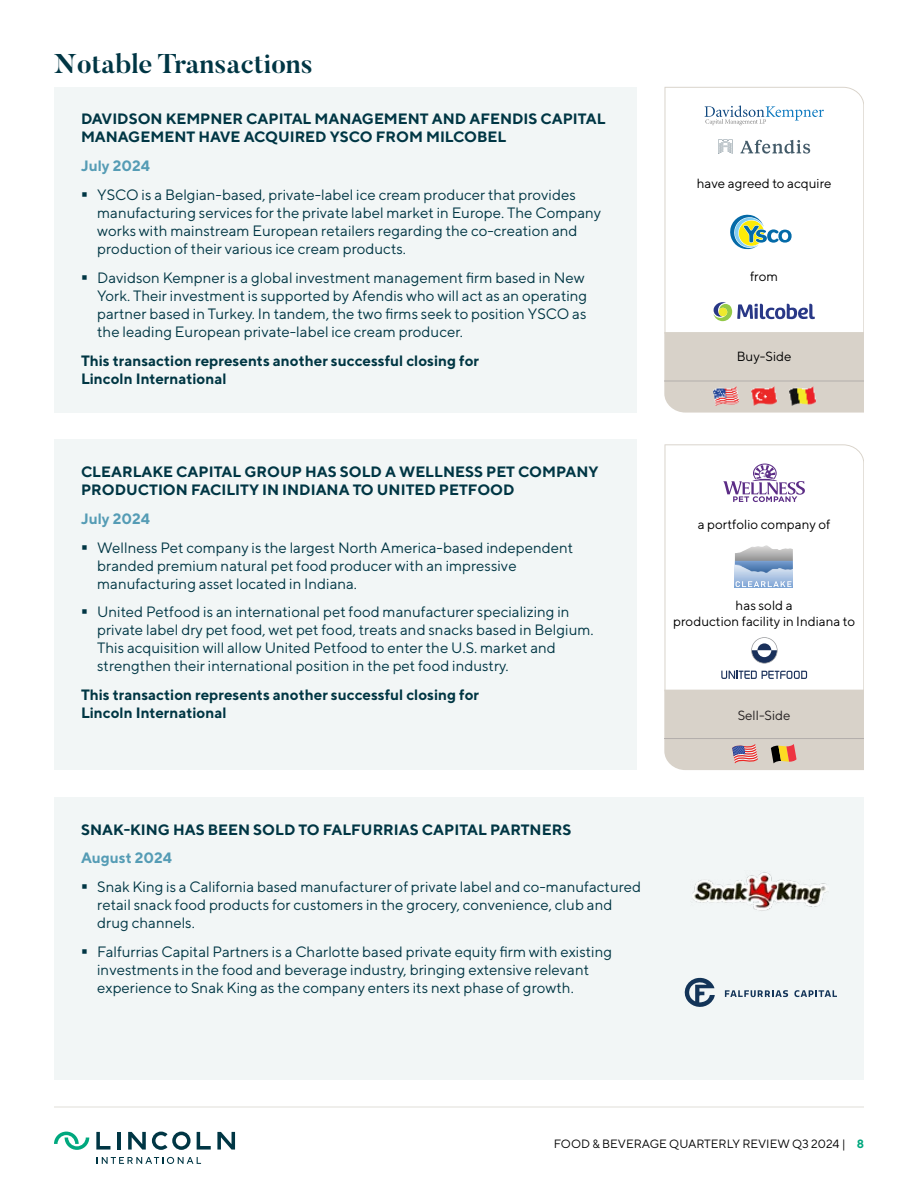
<style>
.page{position:relative;width:918px;height:1188px;background:#fff}
.page>*{position:absolute;margin:0;border:0;box-sizing:border-box;transform-origin:0 0}
.t1{font:700 27px "Butler";color:#003644}
.t2{font:15px/18px "TT Norms";color:#003644}
.t3{font:700 15px/18px "TT Norms";color:#003644}
.t4{font:700 15px/18px "TT Norms";color:#003643}
.t5{font:700 15px "TT Norms";color:#559cb5}
.t6{font:13.35px/15.9px "TT Norms";color:#000;text-align:center}
.t7{font:13.35px "TT Norms";color:#231f20}
.t8{font:13.35px "TT Norms";color:#010101}
.t9{font:12px "TT Norms";color:#000}
.s1{font-weight:700;color:#00a87e}
</style>
<div class="page">
<hr style="left:118px;top:1132px;width:3px;height:18px;background:#003644">
<svg style="left:128px;top:1132px;width:18px;height:18px"></svg>
<svg style="left:96px;top:1132px;width:14px;height:18px"></svg>
<svg style="left:217px;top:1132px;width:18px;height:18px"></svg>
<svg style="left:197px;top:1132px;width:14px;height:18px"></svg>
<svg style="left:152px;top:1132px;width:39px;height:18px"></svg>
<svg style="left:54px;top:1132px;width:35px;height:18px"></svg>
<svg style="left:97px;top:1157px;width:104px;height:7px"></svg>
<hr style="left:54px;top:1106px;width:810px;height:2px;background:#e3e1dc">
<div style="left:54px;top:87px;width:582px;height:326px;background:#f2f6f6"></div>
<svg style="left:665px;top:87px;width:199px;height:245px"></svg>
<div style="left:664px;top:332px;width:200px;height:81px;background:#d8d2c9"></div>
<hr style="left:664px;top:381px;width:200px;height:1px;background:#b3afac">
<svg style="left:728px;top:213px;width:64px;height:37px"></svg>
<svg style="left:713px;top:302px;width:102px;height:19px"></svg>
<img style="left:713px;top:386px;width:25px;height:19px">
<img style="left:751px;top:386px;width:26px;height:20px">
<img style="left:790px;top:386px;width:25px;height:20px">
<svg style="left:704px;top:105px;width:120px;height:20px"></svg>
<svg style="left:740px;top:140px;width:70px;height:14px"></svg>
<svg style="left:718px;top:140px;width:15px;height:14px"></svg>
<svg style="left:665px;top:444px;width:199px;height:246px"></svg>
<svg style="left:721px;top:671px;width:86px;height:8px"></svg>
<svg style="left:751px;top:637px;width:27px;height:27px"></svg>
<img style="left:735px;top:573px;width:58px;height:14px">
<img style="left:735px;top:545px;width:58px;height:28px">
<svg style="left:736px;top:581px;width:55px;height:6px"></svg>
<svg style="left:723px;top:464px;width:82px;height:38px"></svg>
<svg style="left:664px;top:690px;width:200px;height:80px;background:#d6cdc4"></svg>
<div style="left:54px;top:440px;width:582px;height:330px;background:#f2f6f6"></div>
<div style="left:54px;top:797px;width:810px;height:282px;background:#f2f6f6"></div>
<img style="left:692px;top:872px;width:136px;height:39px">
<svg style="left:794px;top:990px;width:43px;height:7px"></svg>
<svg style="left:725px;top:990px;width:63px;height:7px"></svg>
<svg style="left:684px;top:977px;width:31px;height:30px"></svg>
<h1 class="t1" style="left:54px;top:46px;width:260px">Notable Transactions</h1>
<p class="t3" style="left:81px;top:110px;width:526px">DAVIDSON KEMPNER CAPITAL MANAGEMENT AND AFENDIS CAPITAL<br>MANAGEMENT HAVE ACQUIRED YSCO FROM MILCOBEL</p>
<p class="t5" style="left:81px;top:156px;width:70px">July 2024</p>
<p class="t2" style="left:97px;top:185px;width:506px">YSCO is a Belgian-based, private-label ice cream producer that provides manufacturing services for the private label market in Europe. The Company works with mainstream European retailers regarding the co-creation and production of their various ice cream products.</p>
<p class="t2" style="left:97px;top:268px;width:492px">Davidson Kempner is a global investment management firm based in New York. Their investment is supported by Afendis who will act as an operating partner based in Turkey. In tandem, the two firms seek to position YSCO as the leading European private-label ice cream producer.</p>
<p class="t4" style="left:81px;top:351px;width:400px">This transaction represents another successful closing for<br>Lincoln International</p>
<p class="t8" style="left:737px;top:348px;width:56px">Buy-Side</p>
<p class="t6" style="left:697px;top:175px;width:136px">have agreed to acquire</p>
<p class="t6" style="left:750px;top:268px;width:30px">from</p>
<p class="t3" style="left:81px;top:462px;width:519px">CLEARLAKE CAPITAL GROUP HAS SOLD A WELLNESS PET COMPANY<br>PRODUCTION FACILITY IN INDIANA TO UNITED PETFOOD</p>
<p class="t5" style="left:81px;top:509px;width:70px">July 2024</p>
<p class="t2" style="left:97px;top:538px;width:478px">Wellness Pet company is the largest North America-based independent branded premium natural pet food producer with an impressive manufacturing asset located in Indiana.</p>
<p class="t2" style="left:97px;top:603px;width:498px">United Petfood is an international pet food manufacturer specializing in private label dry pet food, wet pet food, treats and snacks based in Belgium.<br>This acquisition will allow United Petfood to enter the U.S. market and strengthen their international position in the pet food industry.</p>
<p class="t4" style="left:81px;top:686px;width:400px">This transaction represents another successful closing for<br>Lincoln International</p>
<p class="t6" style="left:698px;top:516px;width:134px">a portfolio company of</p>
<p class="t6" style="left:673px;top:597px;width:184px">has sold a<br>production facility in Indiana to</p>
<p class="t7" style="left:738px;top:707px;width:54px">Sell-Side</p>
<p class="t3" style="left:81px;top:820px;width:492px">SNAK-KING HAS BEEN SOLD TO FALFURRIAS CAPITAL PARTNERS</p>
<p class="t5" style="left:81px;top:849px;width:93px">August 2024</p>
<p class="t2" style="left:97px;top:878px;width:546px">Snak King is a California based manufacturer of private label and co-manufactured retail snack food products for customers in the grocery, convenience, club and drug channels.</p>
<p class="t2" style="left:97px;top:942px;width:516px">Falfurrias Capital Partners is a Charlotte based private equity firm with existing investments in the food and beverage industry, bringing extensive relevant experience to Snak King as the company enters its next phase of growth.</p>
<p class="t9" style="left:554px;top:1136px;width:312px">FOOD &amp; BEVERAGE QUARTERLY REVIEW Q3 2024 | <span class="s1">8</span></p>
</div>
